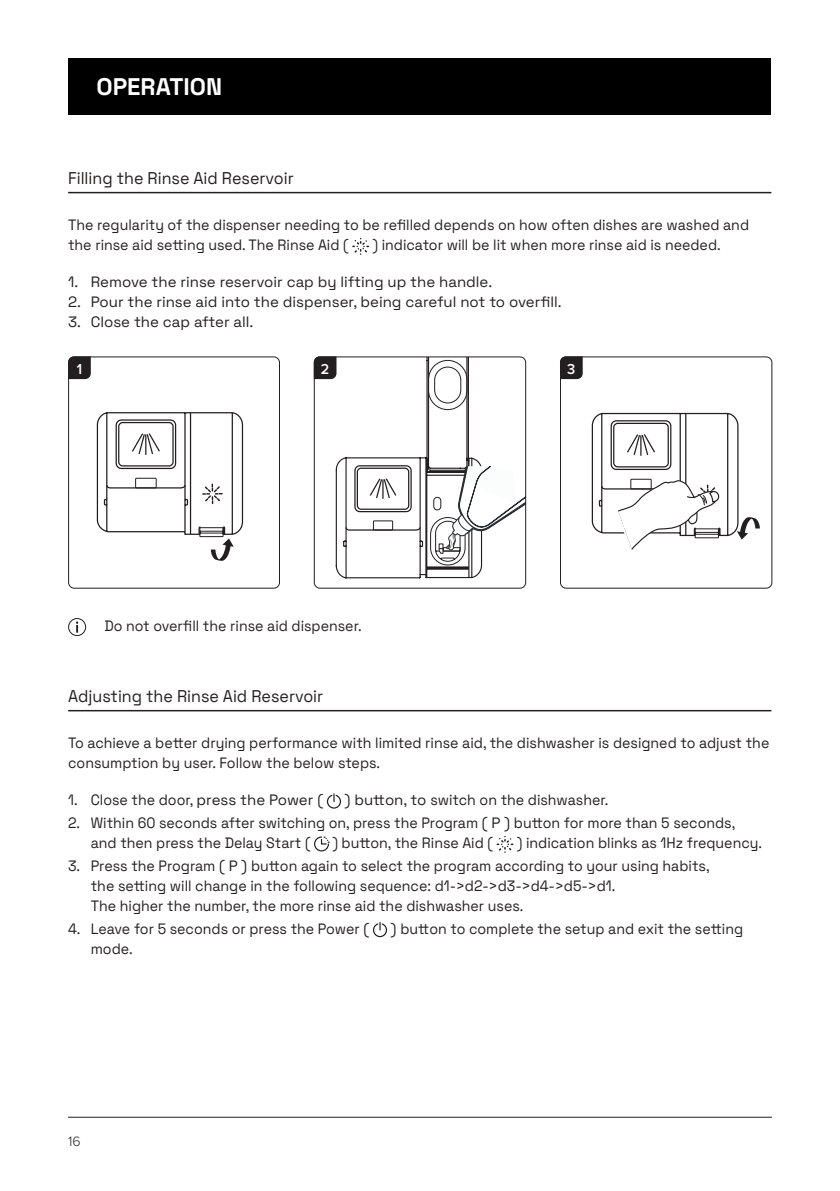
<style>
.page{position:relative;width:840px;height:1191px;background:#fff}
.page>*{position:absolute;margin:0;border:0;box-sizing:border-box;transform-origin:0 0}
.Sub_header{font:700 24px "Space Grotesk";color:#fff}
.t1{font:17px "Space Grotesk";color:#231f20;scale:.94 1}
.t2{font:15px/20px "Space Grotesk";color:#231f20;scale:.94 1}
.t3{font:15px "Space Grotesk";color:#231f20}
.t4{font:600 15px "Proxima Nova";color:#fff;scale:.94 1}
.t5{font:300 14px "Proxima Nova";color:#231f20}
</style>
<div class="page">
<hr style="left:68px;top:1116px;width:703px;height:1px;background:#231f20">
<div style="left:68px;top:58px;width:702px;height:56px;background:#000"></div>
<svg style="left:96px;top:412px;width:147px;height:149px"></svg>
<div style="left:68px;top:356px;width:212px;height:232px;border:1px solid #231f20;border-radius:6px"></div>
<svg style="left:68px;top:356px;width:23px;height:23px"></svg>
<svg style="left:313px;top:356px;width:212px;height:223px"></svg>
<hr style="left:68px;top:192px;width:703px;height:1px;background:#231f20">
<svg style="left:353px;top:239px;width:15px;height:15px"></svg>
<div style="left:68px;top:618px;width:18px;height:18px;border:1px solid #231f20;border-radius:50%"></div>
<svg style="left:76px;top:621px;width:2px;height:11px"></svg>
<svg style="left:591px;top:412px;width:168px;height:138px"></svg>
<div style="left:559px;top:356px;width:213px;height:232px;border:1px solid #231f20;border-radius:6px"></div>
<svg style="left:559px;top:356px;width:23px;height:23px"></svg>
<hr style="left:68px;top:710px;width:703px;height:1px;background:#231f20">
<svg style="left:326px;top:793px;width:15px;height:16px"></svg>
<svg style="left:314px;top:836px;width:15px;height:16px"></svg>
<svg style="left:497px;top:836px;width:15px;height:16px"></svg>
<svg style="left:373px;top:922px;width:14px;height:15px"></svg>
<p class="Sub_header" style="left:96px;top:69px;width:127px">OPERATION</p>
<p class="t1" style="left:68px;top:165px;width:241px">Filling the Rinse Aid Reservoir</p>
<p class="t2" style="left:68px;top:214px;width:725px">The regularity of the dispenser needing to be refilled depends on how often dishes are washed and the rinse aid setting used. The Rinse Aid (</p>
<p class="t2" style="left:372px;top:234px;width:371px">) indicator will be lit when more rinse aid is needed.</p>
<p class="t3" style="left:68px;top:271px;width:425px">1. Remove the rinse reservoir cap by lifting up the handle.</p>
<p class="t3" style="left:68px;top:291px;width:494px">2. Pour the rinse aid into the dispenser, being careful not to overfill.</p>
<p class="t3" style="left:68px;top:311px;width:187px">3. Close the cap after all.</p>
<p class="t4" style="left:77px;top:357px;width:7px">1</p>
<p class="t4" style="left:321px;top:357px;width:10px">2</p>
<p class="t2" style="left:104px;top:615px;width:275px">Do not overfill the rinse aid dispenser.</p>
<p class="t4" style="left:567px;top:357px;width:10px">3</p>
<p class="t1" style="left:68px;top:683px;width:273px">Adjusting the Rinse Aid Reservoir</p>
<p class="t2" style="left:68px;top:732px;width:747px">To achieve a better drying performance with limited rinse aid, the dishwasher is designed to adjust the consumption by user. Follow the below steps.</p>
<p class="t2" style="left:68px;top:789px;width:272px">1. Close the door, press the Power (</p>
<p class="t3" style="left:345px;top:789px;width:265px">) button, to switch on the dishwasher.</p>
<p class="t2" style="left:91px;top:812px;width:686px;text-indent:-23px">2. Within 60 seconds after switching on, press the Program ( P ) button for more than 5 seconds, and then press the Delay Start (</p>
<p class="t2" style="left:332px;top:832px;width:172px">) button, the Rinse Aid (</p>
<p class="t2" style="left:517px;top:832px;width:262px">) indication blinks as 1Hz frequency.</p>
<p class="t2" style="left:91px;top:854px;width:659px;text-indent:-23px">3. Press the Program ( P ) button again to select the program according to your using habits, the setting will change in the following sequence: d1-&gt;d2-&gt;d3-&gt;d4-&gt;d5-&gt;d1.<br>The higher the number, the more rinse aid the dishwasher uses.</p>
<p class="t2" style="left:68px;top:917px;width:321px">4. Leave for 5 seconds or press the Power (</p>
<p class="t3" style="left:391px;top:917px;width:353px">) button to complete the setup and exit the setting</p>
<p class="t2" style="left:91px;top:937px;width:46px">mode.</p>
<p class="t5" style="left:68px;top:1130px;width:14px">16</p>
</div>
